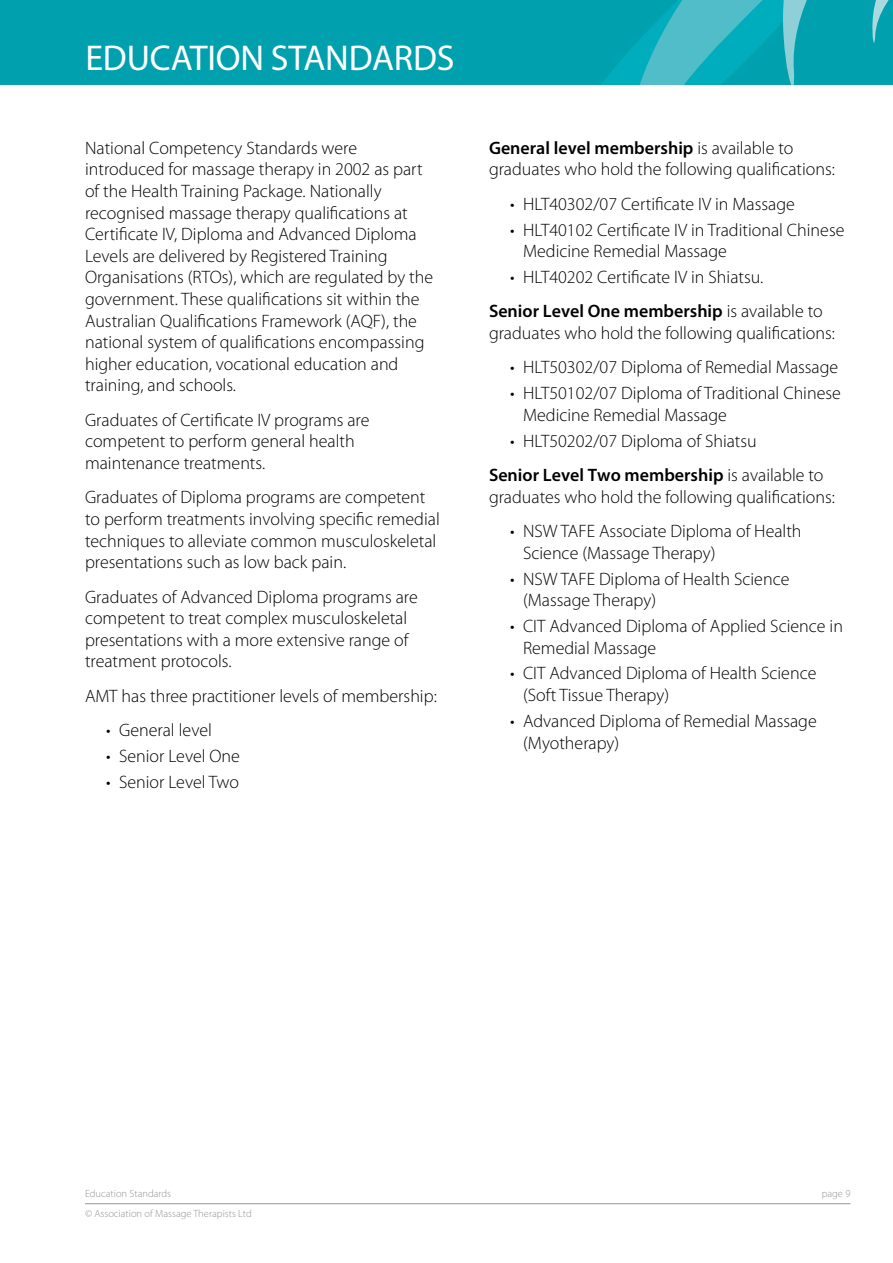
<style>
.page{position:relative;width:893px;height:1263px;background:#fff}
.page>*{position:absolute;margin:0;border:0;box-sizing:border-box;transform-origin:0 0}
.t1{font:36px "Myriad Pro";color:#fff}
.t2{font:300 18px/21.6px "Myriad Pro";color:#000}
.t3{font:300 10.5px "Myriad Pro";color:#939598}
.s1{font-weight:600}
</style>
<div class="page">
<div style="left:0;top:0;width:893px;height:89px;background:#00a0af"></div>
<svg style="left:617px;top:0;width:162px;height:85px"></svg>
<svg style="left:779px;top:0;width:110px;height:85px"></svg>
<div style="left:0;top:85px;width:893px;height:1106px;background:#fff"></div>
<hr style="left:85px;top:1203px;width:765px;height:1px;background:#939598">
<h1 class="t1" style="left:85px;top:35px;width:84px">EDUCATION</h1>
<h1 class="t1" style="left:271px;top:35px;width:40px">STANDARDS</h1>
<p class="t2" style="left:85px;top:137px;width:350px">National Competency Standards were introduced for massage therapy in 2002 as part of the Health Training Package. Nationally recognised massage therapy qualifications at Certificate IV, Diploma and Advanced Diploma Levels are delivered by Registered Training Organisations (RTOs), which are regulated by the government. These qualifications sit within the Australian Qualifications Framework (AQF), the national system of qualifications encompassing higher education, vocational education and training, and schools.</p>
<p class="t2" style="left:85px;top:409px;width:286px">Graduates of Certificate IV programs are competent to perform general health maintenance treatments.</p>
<p class="t2" style="left:85px;top:486px;width:356px">Graduates of Diploma programs are competent to perform treatments involving specific remedial techniques to alleviate common musculoskeletal presentations such as low back pain.</p>
<p class="t2" style="left:85px;top:586px;width:334px">Graduates of Advanced Diploma programs are competent to treat complex musculoskeletal presentations with a more extensive range of treatment protocols.</p>
<p class="t2" style="left:85px;top:685px;width:353px">AMT has three practitioner levels of membership:</p>
<p class="t2" style="left:106px;top:719px;width:107px">• General level</p>
<p class="t2" style="left:106px;top:745px;width:135px">• Senior Level One</p>
<p class="t2" style="left:106px;top:771px;width:134px">• Senior Level Two</p>
<p class="t2" style="left:489px;top:137px;width:347px"><span class="s1">General level membership</span> is available to graduates who hold the following qualifications:</p>
<p class="t2" style="left:510px;top:193px;width:286px">• HLT40302/07 Certificate IV in Massage</p>
<p class="t2" style="left:523px;top:219px;width:323px;text-indent:-13px">• HLT40102 Certificate IV in Traditional Chinese<br>Medicine Remedial Massage</p>
<p class="t2" style="left:489px;top:260px;width:335px;line-height:34.3px;text-indent:21px">• HLT40202 Certificate IV in Shiatsu.<br><span class="s1">Senior Level One membership</span> is available to</p>
<p class="t2" style="left:489px;top:322px;width:347px">graduates who hold the following qualifications:</p>
<p class="t2" style="left:510px;top:356px;width:330px">• HLT50302/07 Diploma of Remedial Massage</p>
<p class="t2" style="left:523px;top:382px;width:319px;text-indent:-13px">• HLT50102/07 Diploma of Traditional Chinese<br>Medicine Remedial Massage</p>
<p class="t2" style="left:489px;top:423px;width:336px;line-height:34.3px;text-indent:21px">• HLT50202/07 Diploma of Shiatsu<br><span class="s1">Senior Level Two membership</span> is available to</p>
<p class="t2" style="left:489px;top:486px;width:347px">graduates who hold the following qualifications:</p>
<p class="t2" style="left:523px;top:520px;width:280px;text-indent:-13px">• NSW TAFE Associate Diploma of Health<br>Science (Massage Therapy)</p>
<p class="t2" style="left:523px;top:568px;width:268px;text-indent:-13px">• NSW TAFE Diploma of Health Science (Massage Therapy)</p>
<p class="t2" style="left:523px;top:615px;width:321px;text-indent:-13px">• CIT Advanced Diploma of Applied Science in<br>Remedial Massage</p>
<p class="t2" style="left:523px;top:662px;width:295px;text-indent:-13px">• CIT Advanced Diploma of Health Science (Soft Tissue Therapy)</p>
<p class="t2" style="left:523px;top:710px;width:295px;text-indent:-13px">• Advanced Diploma of Remedial Massage (Myotherapy)</p>
<p class="t3" style="left:85px;top:1187px;width:88px">Education Standards</p>
<p class="t3" style="left:822px;top:1187px;width:30px">page 9</p>
<p class="t3" style="left:85px;top:1207px;width:168px">© Association of Massage Therapists Ltd</p>
</div>
